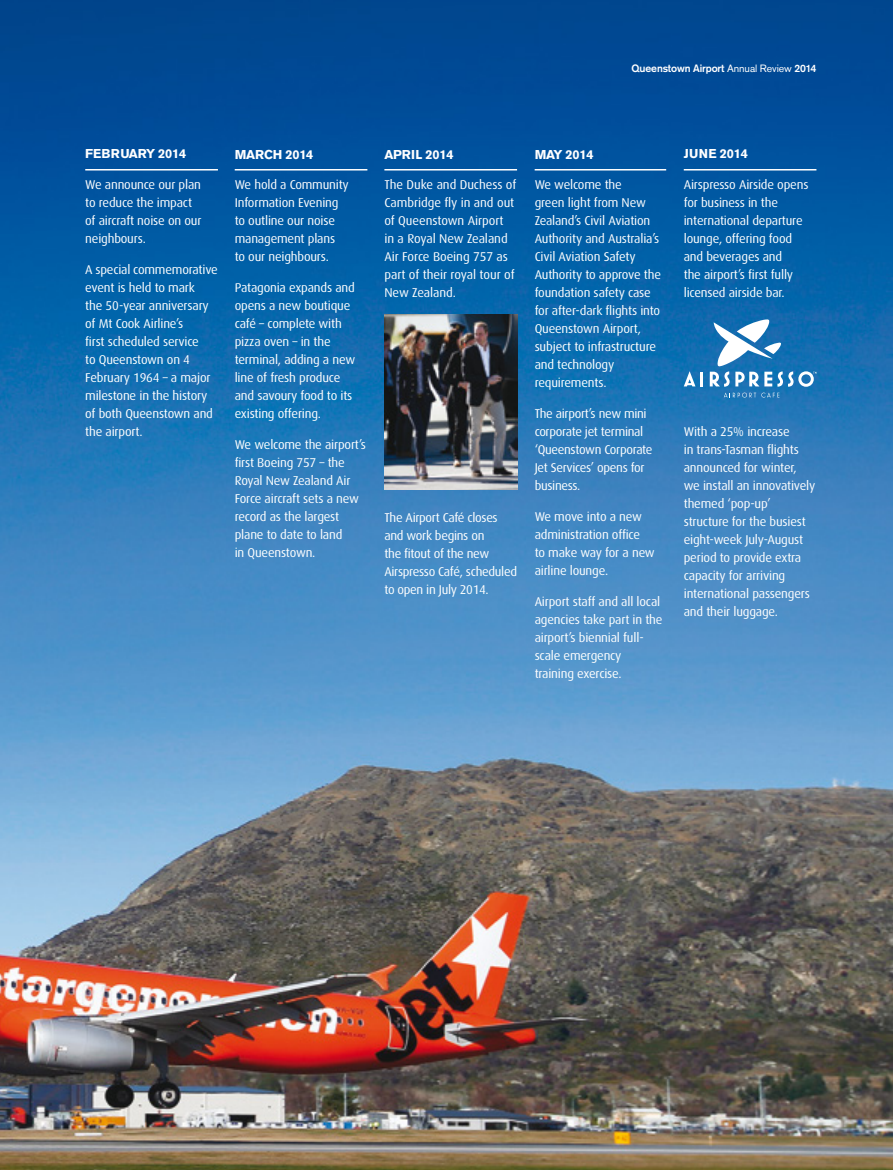
<style>
.page{position:relative;width:893px;height:1170px;background:#fff}
.page>*{position:absolute;margin:0;border:0;box-sizing:border-box;transform-origin:0 0}
.t1{font:12.75px/18px "Dax";letter-spacing:-.015em;color:#fff}
.t2{font:700 12.75px "Akzidenz Grotesk BE";letter-spacing:-.015em;color:#fff}
.t3{font:700 12.75px "Akzidenz Grotesk BE";letter-spacing:.005em;color:#fff}
.t4{font:700 10.5px "Akzidenz Grotesk";letter-spacing:-.01em;color:#fff}
.s1{font-family:"Akzidenz Grotesk BE";font-weight:400}
</style>
<div class="page">
<img style="left:0;top:0;width:893px;height:1169px">
<img style="left:384px;top:314px;width:133px;height:175px">
<hr style="left:85px;top:169px;width:133px;height:1px;background:#fff">
<hr style="left:235px;top:169px;width:132px;height:1px;background:#fff">
<hr style="left:384px;top:169px;width:133px;height:1px;background:#fff">
<hr style="left:535px;top:169px;width:131px;height:1px;background:#fff">
<hr style="left:684px;top:169px;width:132px;height:1px;background:#fff">
<svg style="left:684px;top:371px;width:11px;height:15px"></svg>
<hr style="left:700px;top:371px;width:3px;height:15px;background:#fff">
<svg style="left:710px;top:319px;width:106px;height:78px"></svg>
<p class="t4" style="left:631px;top:62px;width:186px">Queenstown Airport <span class="s1">Annual Review</span> 2014</p>
<p class="t2" style="left:85px;top:147px;width:103px">FEBRUARY 2014</p>
<p class="t1" style="left:85px;top:176px;width:118px">We announce our plan to reduce the impact of aircraft noise on our neighbours.</p>
<p class="t1" style="left:85px;top:261px;width:134px">A special commemorative event is held to mark<br>the 50-year anniversary of Mt Cook Airline’s<br>first scheduled service<br>to Queenstown on 4<br>February 1964 – a major milestone in the history of both Queenstown and the airport.</p>
<p class="t2" style="left:235px;top:147px;width:80px">MARCH 2014</p>
<p class="t1" style="left:235px;top:176px;width:116px">We hold a Community<br>Information Evening to outline our noise management plans<br>to our neighbours.</p>
<p class="t1" style="left:235px;top:279px;width:122px">Patagonia expands and opens a new boutique café – complete with pizza oven – in the terminal, adding a new line of fresh produce and savoury food to its existing offering.</p>
<p class="t1" style="left:235px;top:435px;width:133px">We welcome the airport’s first Boeing 757 – the<br>Royal New Zealand Air<br>Force aircraft sets a new record as the largest plane to date to land<br>in Queenstown.</p>
<p class="t2" style="left:384px;top:147px;width:71px">APRIL 2014</p>
<p class="t1" style="left:384px;top:176px;width:133px">The Duke and Duchess of<br>Cambridge fly in and out of Queenstown Airport in a Royal New Zealand<br>Air Force Boeing 757 as part of their royal tour of<br>New Zealand.</p>
<p class="t1" style="left:384px;top:508px;width:134px">The Airport Café closes and work begins on<br>the fitout of the new<br>Airspresso Café, scheduled to open in July 2014.</p>
<p class="t2" style="left:535px;top:147px;width:60px">MAY 2014</p>
<p class="t1" style="left:535px;top:176px;width:128px">We welcome the<br>green light from New<br>Zealand’s Civil Aviation<br>Authority and Australia’s<br>Civil Aviation Safety<br>Authority to approve the foundation safety case for after-dark flights into<br>Queenstown Airport, subject to infrastructure and technology requirements.</p>
<p class="t1" style="left:535px;top:405px;width:119px">The airport’s new mini corporate jet terminal ‘Queenstown Corporate<br>Jet Services’ opens for business.</p>
<p class="t1" style="left:535px;top:507px;width:122px">We move into a new administration office<br>to make way for a new airline lounge.</p>
<p class="t1" style="left:535px;top:592px;width:129px">Airport staff and all local agencies take part in the airport’s biennial full&shy;scale emergency training exercise.</p>
<p class="t3" style="left:684px;top:147px;width:66px">JUNE 2014</p>
<p class="t1" style="left:684px;top:176px;width:126px">Airspresso Airside opens for business in the international departure lounge, offering food and beverages and<br>the airport’s first fully licensed airside bar.</p>
<p class="t1" style="left:684px;top:422px;width:133px">With a 25% increase<br>in trans-Tasman flights announced for winter, we install an innovatively themed ‘pop-up’ structure for the busiest eight-week July-August period to provide extra capacity for arriving international passengers and their luggage.</p>
</div>
